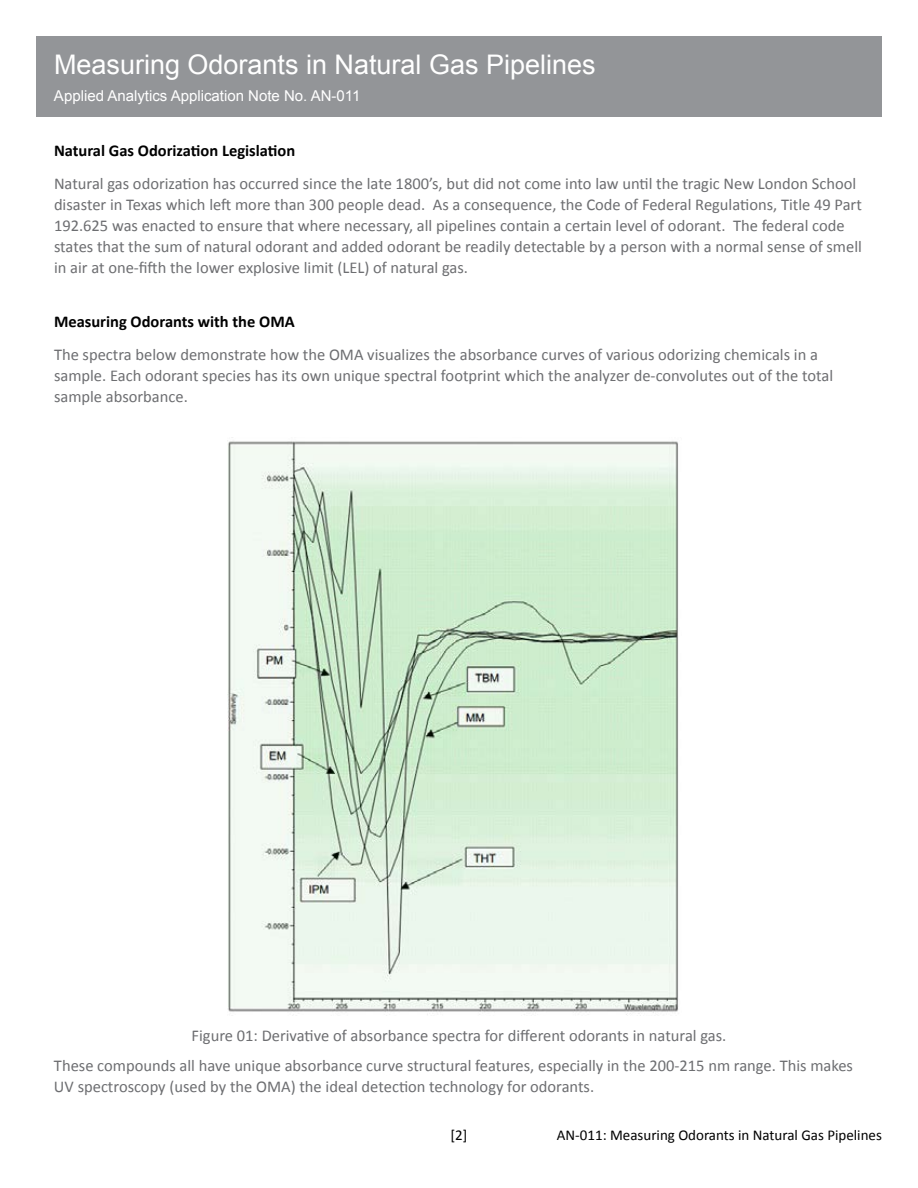
<style>
.page{position:relative;width:918px;height:1188px;background:#fff}
.page>*{position:absolute;margin:0;border:0;box-sizing:border-box;transform-origin:0 0}
.t1{font:27px "Arial";color:#fff}
.t2{font:16.5px/21px "Calibri";color:#6d6e71}
.t3{font:700 16.5px "Calibri";color:#000}
.t4{font:15px "Calibri";color:#000}
.t5{font:15px "Arial";color:#fff}
</style>
<div class="page">
<div style="left:36px;top:36px;width:846px;height:81px;background:#939598"></div>
<img style="left:227px;top:437px;width:451px;height:579px">
<h1 class="t1" style="left:54px;top:46px;width:543px">Measuring Odorants in Natural Gas Pipelines</h1>
<p class="t5" style="left:54px;top:86px;width:308px">Applied Analytics Application Note No. AN-011</p>
<p class="t3" style="left:54px;top:140px;width:243px">Natural Gas Odorization Legislation</p>
<p class="t2" style="left:54px;top:173px;width:809px">Natural gas odorization has occurred since the late 1800’s, but did not come into law until the tragic New London School disaster in Texas which left more than 300 people dead. As a consequence, the Code of Federal Regulations, Title 49 Part 192.625 was enacted to ensure that where necessary, all pipelines contain a certain level of odorant. The federal code states that the sum of natural odorant and added odorant be readily detectable by a person with a normal sense of smell in air at one-fifth the lower explosive limit (LEL) of natural gas.</p>
<p class="t3" style="left:54px;top:311px;width:242px">Measuring Odorants with the OMA</p>
<p class="t2" style="left:54px;top:344px;width:781px">The spectra below demonstrate how the OMA visualizes the absorbance curves of various odorizing chemicals in a sample. Each odorant species has its own unique spectral footprint which the analyzer de-convolutes out of the total sample absorbance.</p>
<p class="t2" style="left:54px;top:1020px;width:801px;line-height:30px;text-indent:138px">Figure 01: Derivative of absorbance spectra for different odorants in natural gas.<br>These compounds all have unique absorbance curve structural features, especially in the 200-215 nm range. This makes</p>
<p class="t2" style="left:54px;top:1076px;width:542px">UV spectroscopy (used by the OMA) the ideal detection technology for odorants.</p>
<p class="t4" style="left:451px;top:1125px;width:18px">[2]</p>
<p class="t4" style="left:557px;top:1125px;width:327px">AN-011: Measuring Odorants in Natural Gas Pipelines</p>
</div>
